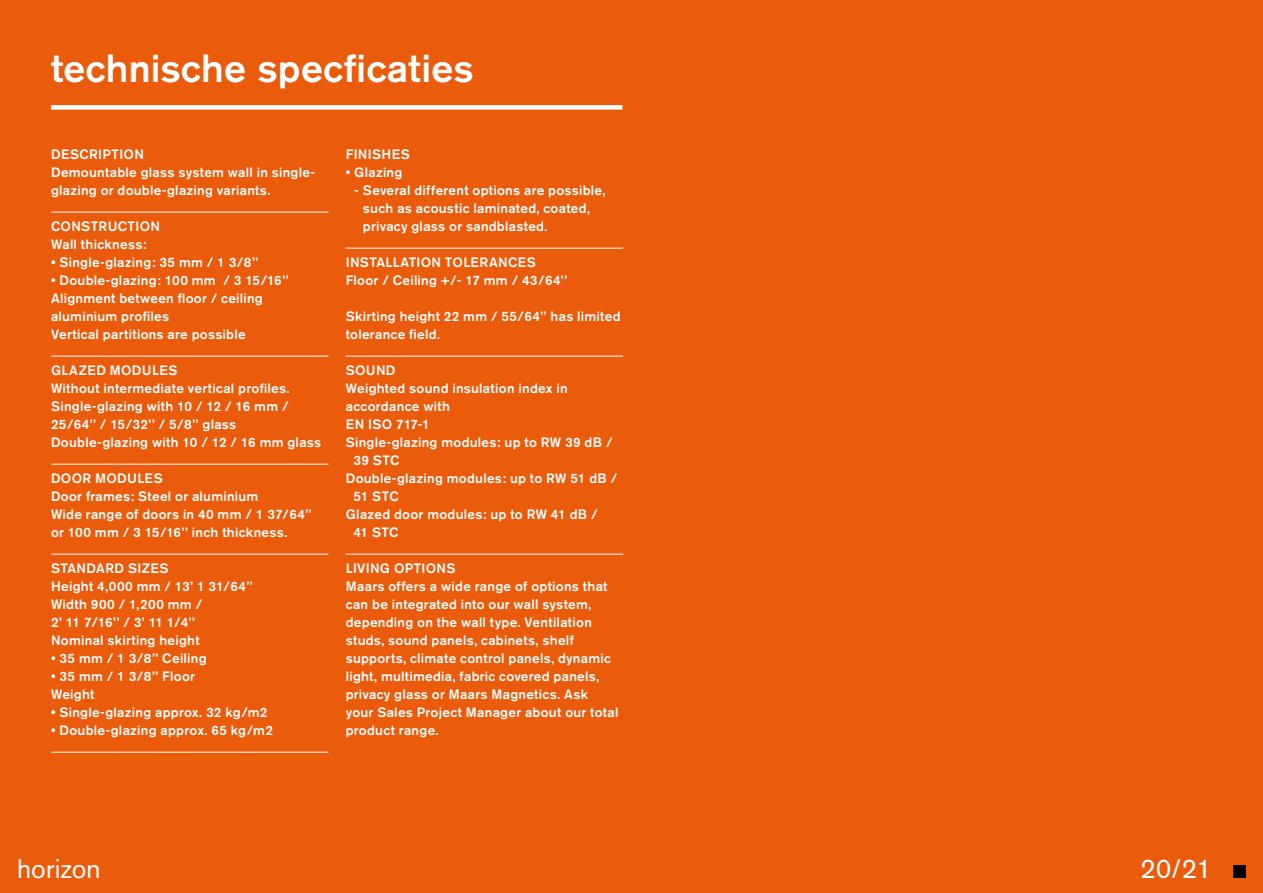
<style>
.page{position:relative;width:1263px;height:893px;background:#ea5b0b}
.page>*{position:absolute;margin:0;border:0;box-sizing:border-box;transform-origin:0 0}
.t1{font:500 39px "Akzidenz Grotesk BE";letter-spacing:.01em;color:#fff}
.t2{font:27px "Akzidenz Grotesk BE";letter-spacing:.005em;color:#fff}
.t3{font:500 13.5px/18px "Akzidenz Grotesk BE";letter-spacing:.02em;color:#fff}
</style>
<div class="page">
<div style="left:1233px;top:865px;width:13px;height:13px;background:#000"></div>
<div style="left:51px;top:105px;width:571px;height:5px;background:#fff"></div>
<hr style="left:51px;top:212px;width:277px;height:1px;background:#fff">
<hr style="left:51px;top:356px;width:277px;height:1px;background:#fff">
<hr style="left:51px;top:464px;width:277px;height:1px;background:#fff">
<hr style="left:51px;top:554px;width:277px;height:1px;background:#fff">
<hr style="left:51px;top:752px;width:277px;height:1px;background:#fff">
<hr style="left:346px;top:248px;width:277px;height:1px;background:#fff">
<hr style="left:346px;top:356px;width:277px;height:1px;background:#fff">
<hr style="left:346px;top:554px;width:277px;height:1px;background:#fff">
<h1 class="t1" style="left:51px;top:44px;width:424px">technische specficaties</h1>
<p class="t3" style="left:51px;top:145px;width:266px">DESCRIPTION<br>Demountable glass system wall in single&shy;glazing or double-glazing variants.</p>
<p class="t3" style="left:51px;top:217px;width:110px">CONSTRUCTION<br>Wall thickness:</p>
<p class="t3" style="left:51px;top:253px;width:209px">• Single-glazing: 35 mm / 1 3/8’’</p>
<p class="t3" style="left:51px;top:271px;width:239px">• Double-glazing: 100 mm / 3 15/16’’<br>Alignment between floor / ceiling aluminium profiles<br>Vertical partitions are possible</p>
<p class="t3" style="left:51px;top:361px;width:272px">GLAZED MODULES<br>Without intermediate vertical profiles.<br>Single-glazing with 10 / 12 / 16 mm /<br>25/64’’ / 15/32’’ / 5/8’’ glass<br>Double-glazing with 10 / 12 / 16 mm glass</p>
<p class="t3" style="left:51px;top:469px;width:262px">DOOR MODULES<br>Door frames: Steel or aluminium<br>Wide range of doors in 40 mm / 1 37/64’’ or 100 mm / 3 15/16’’ inch thickness.</p>
<p class="t3" style="left:51px;top:559px;width:203px">STANDARD SIZES<br>Height 4,000 mm / 13’ 1 31/64’’<br>Width 900 / 1,200 mm /<br>2’ 11 7/16’’ / 3’ 11 1/4’’<br>Nominal skirting height</p>
<p class="t3" style="left:51px;top:649px;width:157px">• 35 mm / 1 3/8’’ Ceiling</p>
<p class="t3" style="left:51px;top:667px;width:145px">• 35 mm / 1 3/8’’ Floor<br>Weight</p>
<p class="t3" style="left:51px;top:703px;width:218px">• Single-glazing approx. 32 kg/m2</p>
<p class="t3" style="left:51px;top:721px;width:223px">• Double-glazing approx. 65 kg/m2</p>
<p class="t3" style="left:346px;top:145px;width:66px">FINISHES</p>
<p class="t3" style="left:346px;top:163px;width:58px">• Glazing</p>
<p class="t3" style="left:363px;top:181px;width:244px;text-indent:-9px">- Several different options are possible, such as acoustic laminated, coated, privacy glass or sandblasted.</p>
<p class="t3" style="left:346px;top:253px;width:223px">INSTALLATION TOLERANCES<br>Floor / Ceiling +/- 17 mm / 43/64’’</p>
<p class="t3" style="left:346px;top:307px;width:276px">Skirting height 22 mm / 55/64’’ has limited tolerance field.</p>
<p class="t3" style="left:346px;top:361px;width:51px">SOUND</p>
<p class="t3" style="left:346px;top:379px;width:223px">Weighted sound insulation index in</p>
<p class="t3" style="left:346px;top:397px;width:106px">accordance with</p>
<p class="t3" style="left:346px;top:415px;width:86px">EN ISO 717-1</p>
<p class="t3" style="left:346px;top:433px;width:268px">Single-glazing modules: up to RW 39 dB /</p>
<p class="t3" style="left:353px;top:451px;width:48px">39 STC</p>
<p class="t3" style="left:346px;top:469px;width:273px">Double-glazing modules: up to RW 51 dB /</p>
<p class="t3" style="left:353px;top:487px;width:47px">51 STC</p>
<p class="t3" style="left:346px;top:505px;width:253px">Glazed door modules: up to RW 41 dB /</p>
<p class="t3" style="left:353px;top:523px;width:47px">41 STC</p>
<p class="t3" style="left:346px;top:559px;width:274px">LIVING OPTIONS<br>Maars offers a wide range of options that can be integrated into our wall system, depending on the wall type. Ventilation studs, sound panels, cabinets, shelf supports, climate control panels, dynamic light, multimedia, fabric covered panels, privacy glass or Maars Magnetics. Ask your Sales Project Manager about our total product range.</p>
<h2 class="t2" style="left:17px;top:852px;width:85px">horizon</h2>
<h2 class="t2" style="left:1140px;top:852px;width:73px">20/21</h2>
</div>
